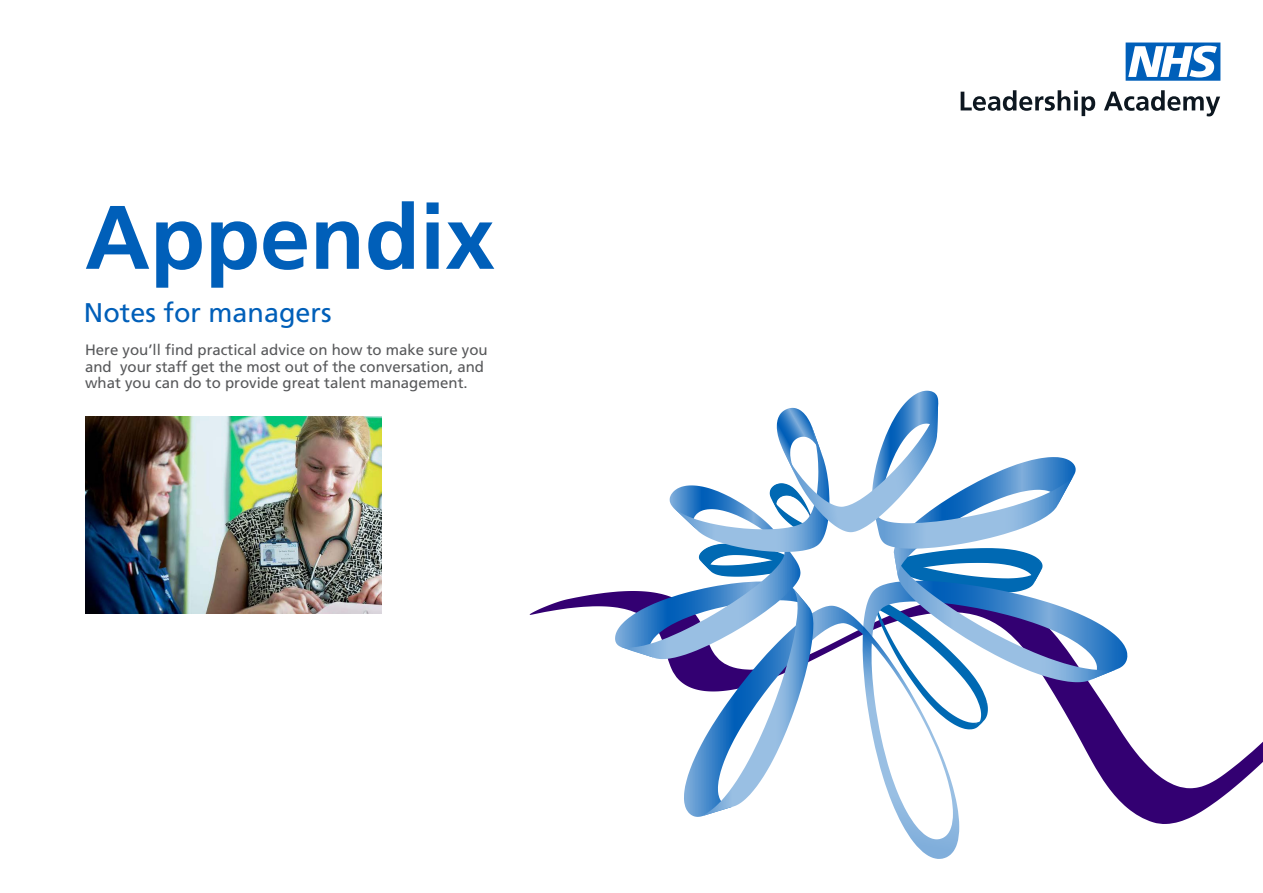
<style>
.page{position:relative;width:1263px;height:893px;background:#fff}
.page>*{position:absolute;margin:0;border:0;box-sizing:border-box;transform-origin:0 0}
.t1{font:700 90px "Frutiger CE";color:#005fb9}
.t2{font:27px "Frutiger CE";color:#005fb9}
.t3{font:15px/16.5px "Frutiger CE";color:#57585a}
</style>
<div class="page">
<svg style="left:961px;top:90px;width:134px;height:26px"></svg>
<svg style="left:1104px;top:90px;width:116px;height:26px"></svg>
<svg style="left:1125px;top:43px;width:95px;height:38px"></svg>
<img style="left:85px;top:416px;width:296px;height:197px">
<svg style="left:529px;top:591px;width:734px;height:233px"></svg>
<svg style="left:615px;top:391px;width:512px;height:468px"></svg>
<p class="t1" style="left:85px;top:184px;width:412px">Appendix</p>
<p class="t2" style="left:84px;top:297px;width:249px">Notes for managers</p>
<p class="t3" style="left:85px;top:342px;width:404px">Here you’ll find practical advice on how to make sure you and your staff get the most out of the conversation, and what you can do to provide great talent management.</p>
</div>
